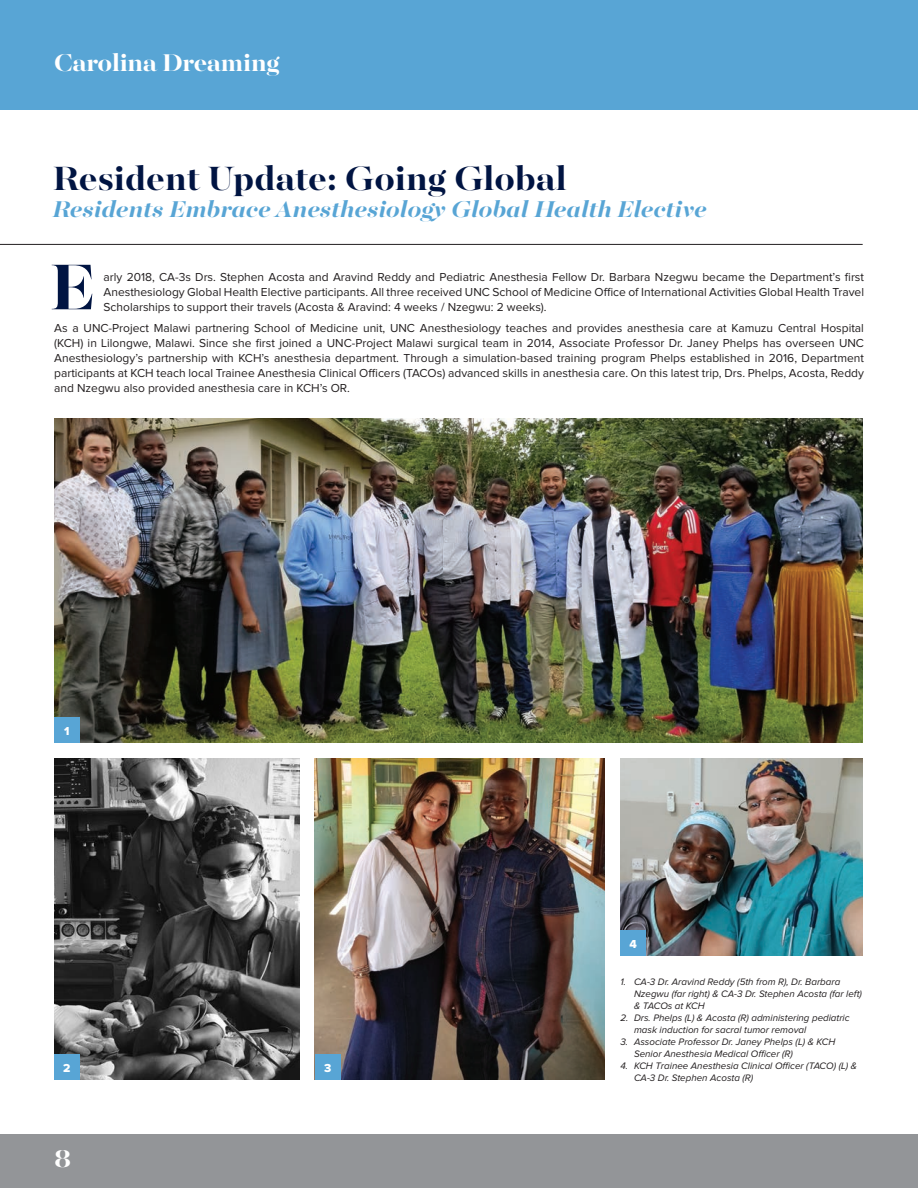
<style>
.page{position:relative;width:918px;height:1188px;background:#fff}
.page>*{position:absolute;margin:0;border:0;box-sizing:border-box;transform-origin:0 0}
.t1{font:700 72px "Majesti Banner";color:#001442}
.t2{font:700 37.5px "Majesti Banner";color:#001442}
.t3{font:700 27px "Majesti Banner";letter-spacing:-.01em;color:#fff}
.t4{font:italic 700 25.5px "Majesti Banner";color:#58a5d5}
.t5{font:12px/15px "Proxima Nova";color:#231f20;text-align:justify}
.t6{font:12px "Proxima Nova Extrabld";color:#fff}
.t7{font:italic 9.75px/12px "Proxima Nova";color:#231f20}
</style>
<div class="page">
<div style="left:0;top:0;width:918px;height:110px;background:#58a5d5"></div>
<div style="left:0;top:1134px;width:918px;height:54px;background:#939598"></div>
<hr style="left:0;top:244px;width:863px;height:1px;background:#231f20">
<img style="left:54px;top:418px;width:809px;height:325px">
<img style="left:54px;top:759px;width:245px;height:321px">
<img style="left:315px;top:759px;width:290px;height:321px">
<img style="left:621px;top:759px;width:242px;height:197px">
<div style="left:54px;top:717px;width:26px;height:26px;background:#58a5d5"></div>
<div style="left:54px;top:1054px;width:26px;height:26px;background:#58a5d5"></div>
<div style="left:315px;top:1054px;width:25px;height:26px;background:#58a5d5"></div>
<div style="left:621px;top:930px;width:25px;height:26px;background:#58a5d5"></div>
<p class="t3" style="left:54px;top:45px;width:227px">Carolina Dreaming</p>
<p class="t2" style="left:53px;top:154px;width:515px">Resident Update: Going Global</p>
<p class="t4" style="left:53px;top:193px;width:656px">Residents Embrace Anesthesiology Global Health Elective</p>
<p class="t1" style="left:50px;top:240px;width:48px">E</p>
<p class="t5" style="left:104px;top:270px;width:762px">arly 2018, CA-3s Drs. Stephen Acosta and Aravind Reddy and Pediatric Anesthesia Fellow Dr. Barbara Nzegwu became the Department’s first Anesthesiology Global Health Elective participants. All three received UNC School of Medicine Office of International Activities Global Health Travel Scholarships to support their travels (Acosta &amp; Aravind: 4 weeks / Nzegwu: 2 weeks).</p>
<p class="t5" style="left:54px;top:322px;width:811px">As a UNC-Project Malawi partnering School of Medicine unit, UNC Anesthesiology teaches and provides anesthesia care at Kamuzu Central Hospital (KCH) in Lilongwe, Malawi. Since she first joined a UNC-Project Malawi surgical team in 2014, Associate Professor Dr. Janey Phelps has overseen UNC Anesthesiology’s partnership with KCH’s anesthesia department. Through a simulation-based training program Phelps established in 2016, Department participants at KCH teach local Trainee Anesthesia Clinical Officers (TACOs) advanced skills in anesthesia care. On this latest trip, Drs. Phelps, Acosta, Reddy and Nzegwu also provided anesthesia care in KCH’s OR.</p>
<p class="t6" style="left:64px;top:725px;width:7px">1</p>
<p class="t6" style="left:63px;top:1062px;width:9px">2</p>
<p class="t6" style="left:324px;top:1062px;width:9px">3</p>
<p class="t3" style="left:54px;top:1141px;width:19px">8</p>
<p class="t6" style="left:630px;top:938px;width:9px">4</p>
<p class="t7" style="left:634px;top:976px;width:229px;text-indent:-14px">1. CA-3 Dr. Aravind Reddy (5th from R), Dr. Barbara<br>Nzegwu (far right) &amp; CA-3 Dr. Stephen Acosta (far left) &amp; TACOs at KCH</p>
<p class="t7" style="left:634px;top:1012px;width:217px;text-indent:-14px">2. Drs. Phelps (L) &amp; Acosta (R) administering pediatric mask induction for sacral tumor removal</p>
<p class="t7" style="left:634px;top:1036px;width:203px;text-indent:-14px">3. Associate Professor Dr. Janey Phelps (L) &amp; KCH<br>Senior Anesthesia Medical Officer (R)</p>
<p class="t7" style="left:634px;top:1060px;width:225px;text-indent:-14px">4. KCH Trainee Anesthesia Clinical Officer (TACO) (L) &amp;<br>CA-3 Dr. Stephen Acosta (R)</p>
</div>
